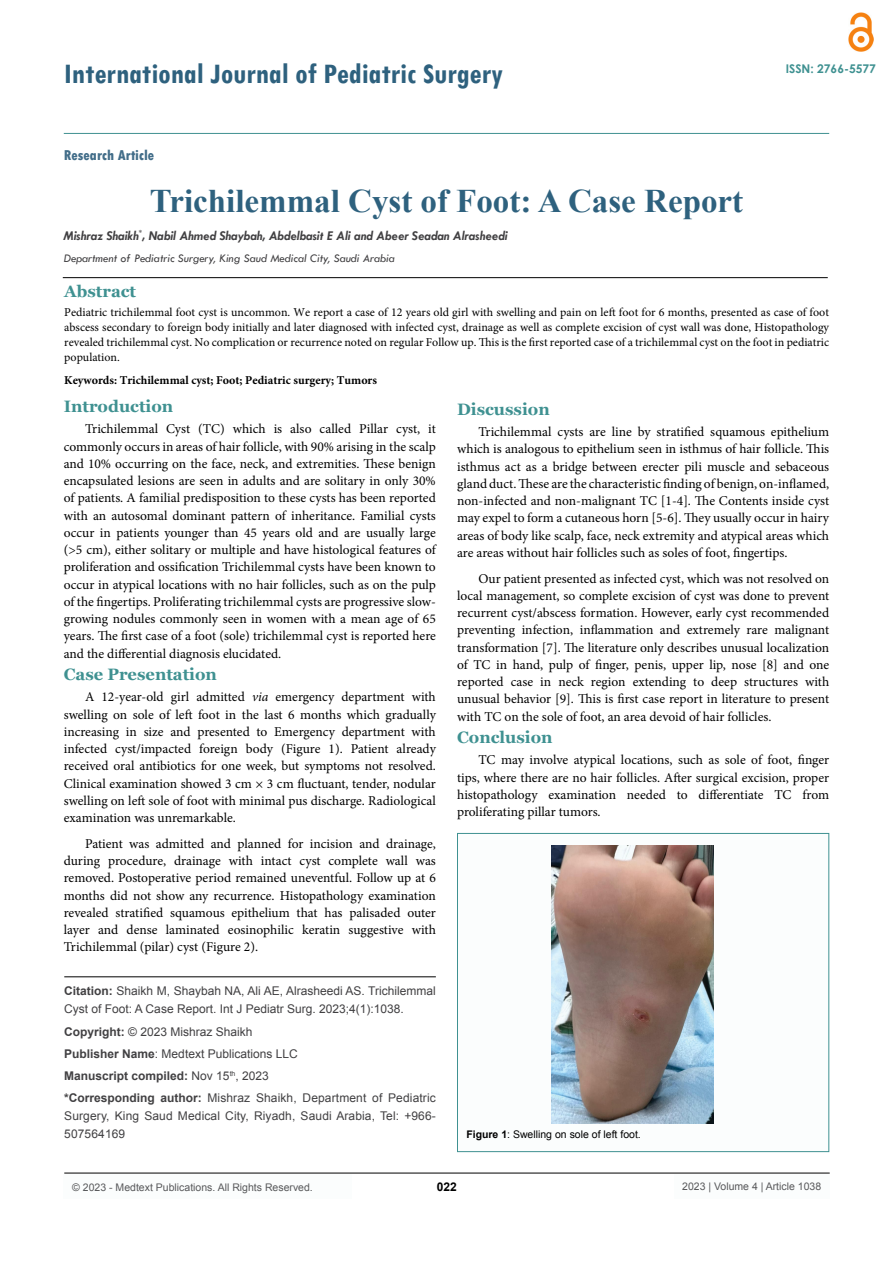
<style>
.page{position:relative;width:893px;height:1263px;background:#fff}
.page>*{position:absolute;margin:0;border:0;box-sizing:border-box;transform-origin:0 0}
.t1{font:700 33px "Times New Roman";color:#2e617e}
.t2{font:700 condensed 30px "Tw Cen";color:#2e617e}
.t3{font:700 16.5px "Georgia";color:#3f9191}
.t4{font:800 condensed 15px "Tw Cen";color:#426d89}
.t5{font:13.5px/17.2px "Minion Pro";color:#000;text-align:justify}
.t6{font:italic 700 13.5px "Tw Cen";color:#414042}
.t7{font:12px/15px "Minion Pro";color:#000;text-align:justify}
.t8{font:12px/22.2px "Arial";color:#414042}
.t9{font:italic 12px "Tw Cen";color:#414042}
.t10{font:700 12px "Minion Pro";color:#000}
.t11{font:700 12px "Century Gothic";color:#3f9191}
.t12{font:700 12px "Arial";color:#000}
.t13{font:10.5px "Arial";color:#58595b}
.t14{font:10.5px "Arial";color:#000}
.s1{font-style:italic}
.s2{font-weight:700}
</style>
<div class="page">
<hr style="left:64px;top:133px;width:765px;height:1px;background:#3f9191">
<hr style="left:64px;top:1173px;width:766px;height:1px;background:#000">
<div style="left:674px;top:1174px;width:156px;height:25px;background:#fbfdfd"></div>
<img style="left:849px;top:12px;width:25px;height:40px">
<div style="left:64px;top:1174px;width:288px;height:25px;background:#fbfdfd"></div>
<hr style="left:63px;top:277px;width:765px;height:1px;background:#000">
<hr style="left:64px;top:976px;width:372px;height:1px;background:#000">
<div style="left:457px;top:833px;width:372px;height:318px;background:#fbfdfd"></div>
<div style="left:457px;top:833px;width:372px;height:319px;border:1px solid #3f9191"></div>
<img style="left:552px;top:845px;width:161px;height:278px">
<h2 class="t2" style="left:64px;top:56px;width:441px">International Journal of Pediatric Surgery</h2>
<p class="t4" style="left:64px;top:147px;width:92px">Research Article</p>
<h1 class="t1" style="left:150px;top:178px;width:595px">Trichilemmal Cyst of Foot: A Case Report</h1>
<p class="t6" style="left:64px;top:227px;width:445px">Mishraz Shaikh<sup>*</sup>, Nabil Ahmed Shaybah, Abdelbasit E Ali and Abeer Seadan Alrasheedi</p>
<p class="t9" style="left:64px;top:251px;width:333px">Department of Pediatric Surgery, King Saud Medical City, Saudi Arabia</p>
<p class="t11" style="left:786px;top:59px;width:92px">ISSN: 2766-5577</p>
<p class="t3" style="left:64px;top:280px;width:73px">Abstract</p>
<p class="t7" style="left:64px;top:305px;width:766px">Pediatric trichilemmal foot cyst is uncommon. We report a case of 12 years old girl with swelling and pain on left foot for 6 months, presented as case of foot abscess secondary to foreign body initially and later diagnosed with infected cyst, drainage as well as complete excision of cyst wall was done, Histopathology revealed trichilemmal cyst. No complication or recurrence noted on regular Follow up. This is the first reported case of a trichilemmal cyst on the foot in pediatric population.</p>
<p class="t10" style="left:64px;top:372px;width:314px">Keywords: Trichilemmal cyst; Foot; Pediatric surgery; Tumors</p>
<p class="t3" style="left:64px;top:395px;width:111px">Introduction</p>
<p class="t5" style="left:64px;top:420px;width:374px;text-indent:21px">Trichilemmal Cyst (TC) which is also called Pillar cyst, it commonly occurs in areas of hair follicle, with 90% arising in the scalp and 10% occurring on the face, neck, and extremities. These benign encapsulated lesions are seen in adults and are solitary in only 30% of patients. A familial predisposition to these cysts has been reported with an autosomal dominant pattern of inheritance. Familial cysts occur in patients younger than 45 years old and are usually large (&gt;5 cm), either solitary or multiple and have histological features of proliferation and ossification Trichilemmal cysts have been known to occur in atypical locations with no hair follicles, such as on the pulp of the fingertips. Proliferating trichilemmal cysts are progressive slow&shy;growing nodules commonly seen in women with a mean age of 65 years. The first case of a foot (sole) trichilemmal cyst is reported here and the differential diagnosis elucidated.</p>
<p class="t3" style="left:64px;top:663px;width:155px">Case Presentation</p>
<p class="t5" style="left:64px;top:688px;width:374px;text-indent:21px">A 12-year-old girl admitted <span class="s1">via</span> emergency department with swelling on sole of left foot in the last 6 months which gradually increasing in size and presented to Emergency department with infected cyst/impacted foreign body (Figure 1). Patient already received oral antibiotics for one week, but symptoms not resolved.<br>Clinical examination showed 3 cm × 3 cm fluctuant, tender, nodular swelling on left sole of foot with minimal pus discharge. Radiological examination was unremarkable.</p>
<p class="t5" style="left:64px;top:835px;width:374px;text-indent:21px">Patient was admitted and planned for incision and drainage, during procedure, drainage with intact cyst complete wall was removed. Postoperative period remained uneventful. Follow up at 6 months did not show any recurrence. Histopathology examination revealed stratified squamous epithelium that has palisaded outer layer and dense laminated eosinophilic keratin suggestive with Trichilemmal (pilar) cyst (Figure 2).</p>
<p class="t3" style="left:457px;top:398px;width:94px">Discussion</p>
<p class="t5" style="left:457px;top:423px;width:374px;text-indent:21px">Trichilemmal cysts are line by stratified squamous epithelium which is analogous to epithelium seen in isthmus of hair follicle. This isthmus act as a bridge between erecter pili muscle and sebaceous gland duct. These are the characteristic finding of benign, on-inflamed, non-infected and non-malignant TC [1-4]. The Contents inside cyst may expel to form a cutaneous horn [5-6]. They usually occur in hairy areas of body like scalp, face, neck extremity and atypical areas which are areas without hair follicles such as soles of foot, fingertips.</p>
<p class="t5" style="left:457px;top:570px;width:374px;text-indent:21px">Our patient presented as infected cyst, which was not resolved on local management, so complete excision of cyst was done to prevent recurrent cyst/abscess formation. However, early cyst recommended preventing infection, inflammation and extremely rare malignant transformation [7]. The literature only describes unusual localization of TC in hand, pulp of finger, penis, upper lip, nose [8] and one reported case in neck region extending to deep structures with unusual behavior [9]. This is first case report in literature to present with TC on the sole of foot, an area devoid of hair follicles.</p>
<p class="t3" style="left:457px;top:726px;width:97px">Conclusion</p>
<p class="t5" style="left:457px;top:751px;width:374px;text-indent:21px">TC may involve atypical locations, such as sole of foot, finger tips, where there are no hair follicles. After surgical excision, proper histopathology examination needed to differentiate TC from proliferating pillar tumors.</p>
<p class="t8" style="left:64px;top:982px;width:373px;line-height:18px"><span class="s2">Citation:</span> Shaikh M, Shaybah NA, Ali AE, Alrasheedi AS. Trichilemmal<br>Cyst of Foot: A Case Report. Int J Pediatr Surg. 2023;4(1):1038.</p>
<p class="t8" style="left:64px;top:1020px;width:373px"><span class="s2">Copyright:</span> © 2023 Mishraz Shaikh<br><span class="s2">Publisher Name</span>: Medtext Publications LLC<br><span class="s2">Manuscript compiled:</span> Nov 15<sup>th</sup>, 2023<br><span class="s2">*Corresponding author:</span> Mishraz Shaikh, Department of Pediatric</p>
<p class="t8" style="left:64px;top:1107px;width:373px;line-height:18px">Surgery, King Saud Medical City, Riyadh, Saudi Arabia, Tel: +966-<br>507564169</p>
<p class="t14" style="left:466px;top:1127px;width:176px"><span class="s2">Figure 1</span>: Swelling on sole of left foot.</p>
<p class="t13" style="left:72px;top:1180px;width:242px">© 2023 - Medtext Publications. All Rights Reserved.</p>
<p class="t12" style="left:437px;top:1178px;width:22px">022</p>
<p class="t13" style="left:682px;top:1180px;width:140px">2023 | Volume 4 | Article 1038</p>
</div>
